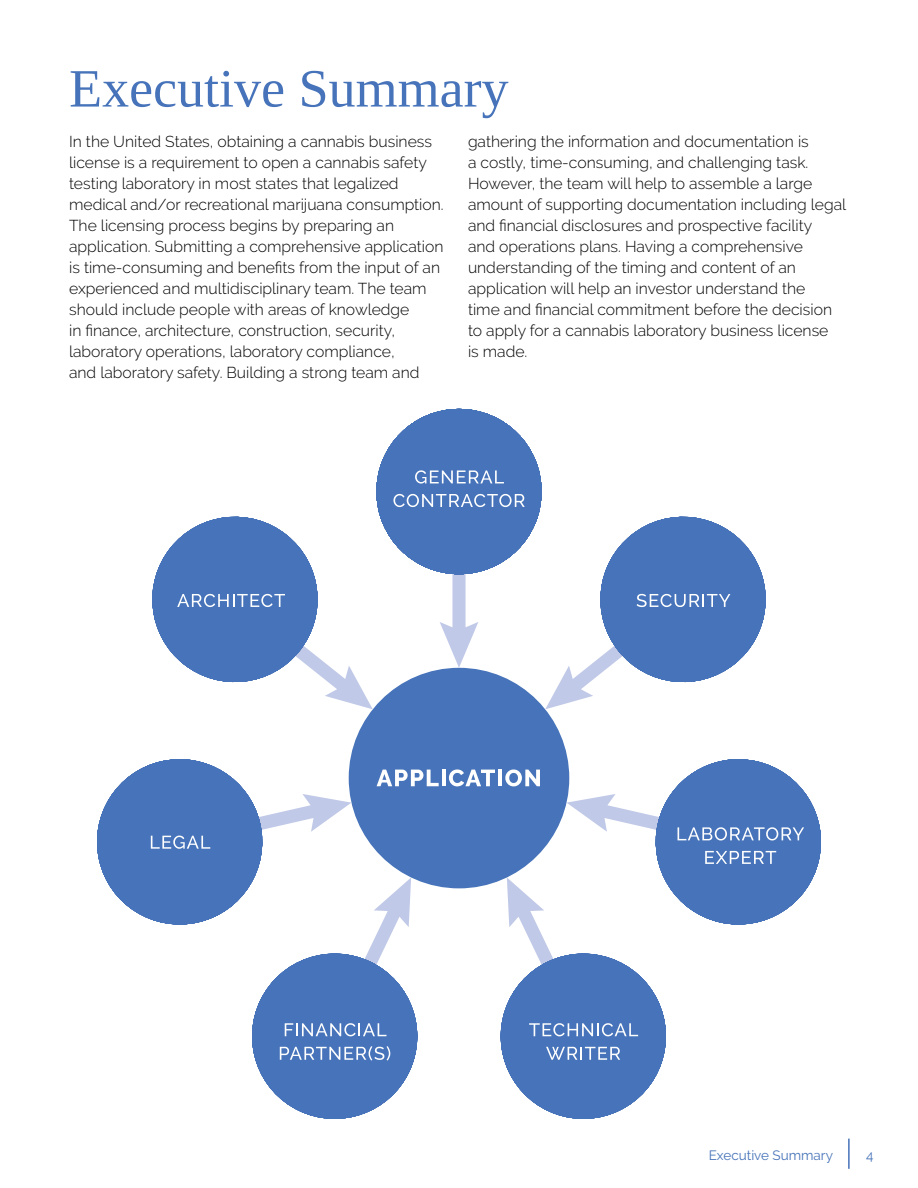
<style>
.page{position:relative;width:918px;height:1188px;background:#fff}
.page>*{position:absolute;margin:0;border:0;box-sizing:border-box;transform-origin:0 0}
.t1{font:54px "Liberation Serif";color:#4673b9}
.t2{font:300 15.75px/21px "Raleway";color:#000}
.t3{font:13.5px "Raleway";color:#4673b9}
</style>
<div class="page">
<hr style="left:848px;top:1139px;width:2px;height:30px;background:#4673b9">
<div style="left:349px;top:668px;width:220px;height:220px;background:#4673b9;border-radius:50%"></div>
<div style="left:376px;top:409px;width:166px;height:165px;background:#4673b9;border-radius:50%"></div>
<hr style="left:442px;top:770px;width:4px;height:16px;background:#fff">
<svg style="left:415px;top:470px;width:89px;height:14px"></svg>
<svg style="left:393px;top:493px;width:132px;height:175px"></svg>
<svg style="left:545px;top:516px;width:221px;height:193px"></svg>
<svg style="left:152px;top:516px;width:221px;height:193px"></svg>
<svg style="left:449px;top:751px;width:372px;height:368px"></svg>
<svg style="left:97px;top:751px;width:342px;height:368px"></svg>
<h1 class="t1" style="left:69px;top:54px;width:441px">Executive Summary</h1>
<p class="t2" style="left:69px;top:131px;width:376px">In the United States, obtaining a cannabis business license is a requirement to open a cannabis safety testing laboratory in most states that legalized medical and/or recreational marijuana consumption.<br>The licensing process begins by preparing an application. Submitting a comprehensive application is time-consuming and benefits from the input of an experienced and multidisciplinary team. The team should include people with areas of knowledge<br>in finance, architecture, construction, security, laboratory operations, laboratory compliance,<br>and laboratory safety. Building a strong team and</p>
<p class="t2" style="left:468px;top:131px;width:380px">gathering the information and documentation is<br>a costly, time-consuming, and challenging task.<br>However, the team will help to assemble a large amount of supporting documentation including legal and financial disclosures and prospective facility<br>and operations plans. Having a comprehensive understanding of the timing and content of an application will help an investor understand the<br>time and financial commitment before the decision to apply for a cannabis laboratory business license<br>is made.</p>
<p class="t3" style="left:709px;top:1147px;width:126px">Executive Summary</p>
<p class="t3" style="left:866px;top:1147px;width:9px">4</p>
</div>
